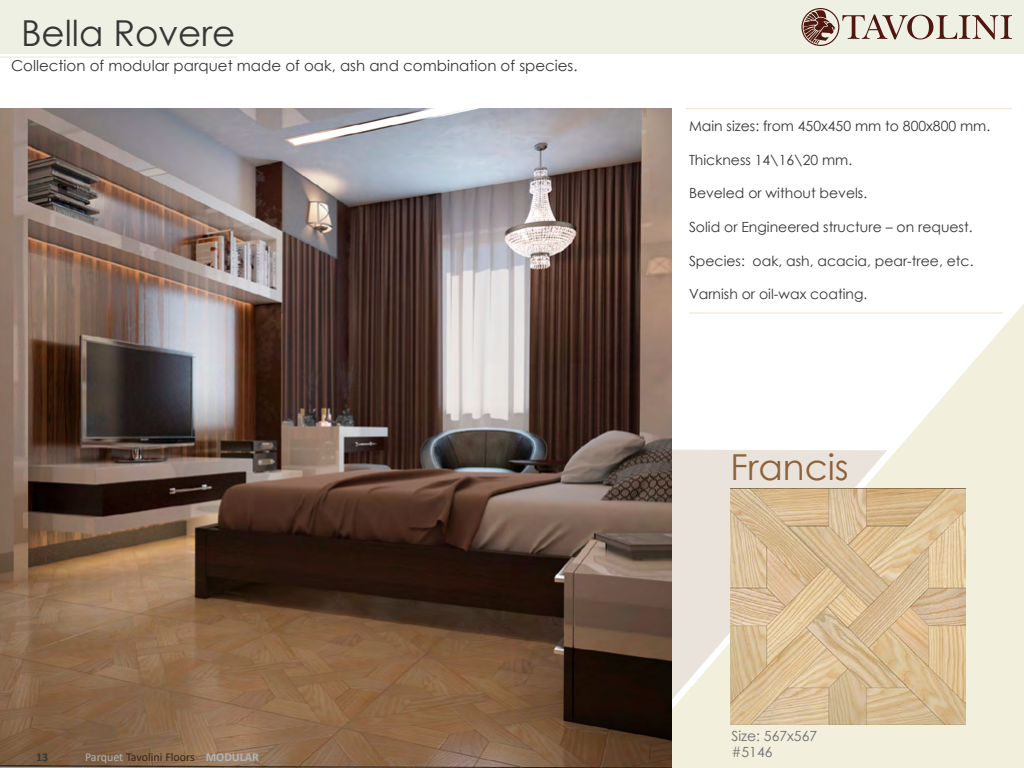
<style>
.page{position:relative;width:1024px;height:768px;background:#fff}
.page>*{position:absolute;margin:0;border:0;box-sizing:border-box;transform-origin:0 0}
.t1{font:35.8px "Century Gothic";color:#373636}
.t2{font:35.8px "Century Gothic";color:#8c6238}
.t3{font:15px "Century Gothic";color:#373737}
.t4{font:14px "Century Gothic";color:#373737}
.t5{font:14px "Century Gothic";color:#6e6e70}
.t6{font:12px "Calibri";color:#3b2416}
.t7{font:700 12px "Calibri";color:#373737}
.s1{color:#b0b3b5}
.s2{font-weight:700;color:#b0b3b5}
</style>
<div class="page">
<svg style="left:672px;top:304px;width:352px;height:464px;fill:#f2f0dc"></svg>
<svg style="left:672px;top:449px;width:216px;height:251px"></svg>
<img style="left:0;top:108px;width:672px;height:660px">
<div style="left:0;top:0;width:1024px;height:54px;background:#eef0e3"></div>
<hr style="left:0;top:57px;width:237px;height:1px;background:#f0e4cd">
<hr style="left:689px;top:313px;width:314px;height:1px;background:#f0e4cd">
<hr style="left:686px;top:108px;width:326px;height:1px;background:#f0e4cd">
<img style="left:730px;top:488px;width:236px;height:236px">
<svg style="left:801px;top:8px;width:211px;height:38px"></svg>
<h1 class="t1" style="left:21px;top:8px;width:216px">Bella Rovere</h1>
<p class="t3" style="left:11px;top:56px;width:568px">Collection of modular parquet made of oak, ash and combination of species.</p>
<p class="t7" style="left:36px;top:749px;width:14px">13</p>
<p class="t6" style="left:85px;top:749px;width:175px"><span class="s1">Parquet</span> Tavolini Floors <span class="s2">MODULAR</span></p>
<p class="t4" style="left:689px;top:116px;width:303px">Main sizes: from 450x450 mm to 800x800 mm.</p>
<p class="t4" style="left:689px;top:150px;width:165px">Thickness 14\16\20 mm.</p>
<p class="t4" style="left:689px;top:184px;width:180px">Beveled or without bevels.</p>
<p class="t4" style="left:689px;top:217px;width:285px">Solid or Engineered structure – on request.</p>
<p class="t4" style="left:689px;top:251px;width:286px">Species: oak, ash, acacia, pear-tree, etc.</p>
<p class="t4" style="left:689px;top:284px;width:180px">Varnish or oil-wax coating.</p>
<h1 class="t2" style="left:730px;top:442px;width:120px">Francis</h1>
<p class="t5" style="left:731px;top:726px;width:87px">Size: 567x567</p>
<p class="t5" style="left:731px;top:743px;width:43px">#5146</p>
</div>
